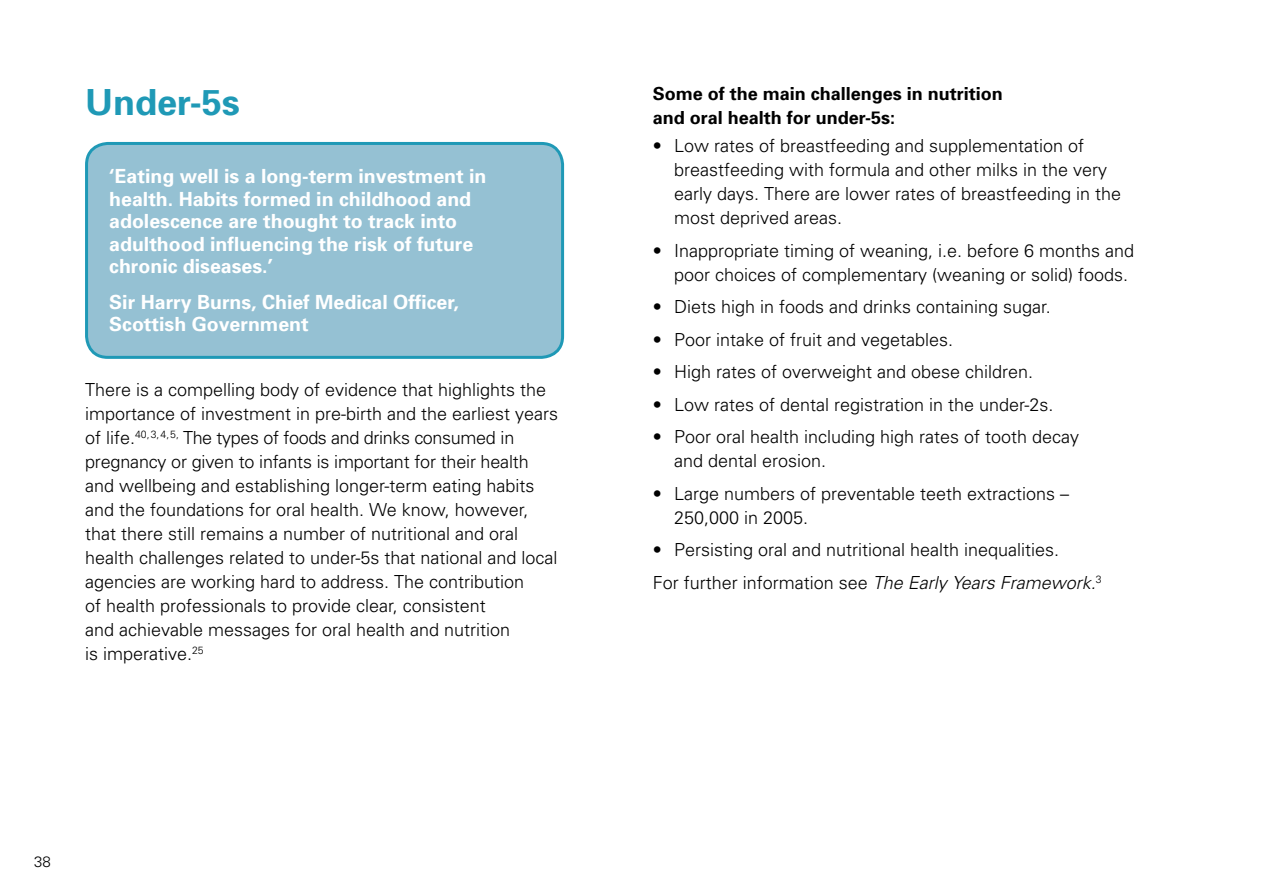
<style>
.page{position:relative;width:1263px;height:893px;background:#fff}
.page>*{position:absolute;margin:0;border:0;box-sizing:border-box;transform-origin:0 0}
.t1{font:700 36px "Univers";color:#1f99b6}
.t2{font:700 19.5px/22.5px "Univers";color:#fff}
.t3{font:300 18px/24px "Univers";color:#000}
.t4{font:700 18px/24px "Univers";color:#000}
.t5{font:300 15px "Univers";color:#000}
.s1{font-style:italic}
</style>
<div class="page">
<div style="left:87px;top:143px;width:476px;height:214px;background:#95c1d3;border-radius:21px"></div>
<div style="left:85px;top:142px;width:479px;height:217px;border:3px solid #1f99b6;border-radius:21px"></div>
<h1 class="t1" style="left:85px;top:79px;width:156px">Under-5s</h1>
<p class="t2" style="left:109px;top:165px;width:379px">‘Eating well is a long-term investment in health. Habits formed in childhood and adolescence are thought to track into adulthood influencing the risk of future chronic diseases.’</p>
<p class="t2" style="left:109px;top:290px;width:351px">Sir Harry Burns, Chief Medical Officer,<br>Scottish Government</p>
<p class="t3" style="left:85px;top:377px;width:475px">There is a compelling body of evidence that highlights the importance of investment in pre-birth and the earliest years of life.<sup>40,3,4,5,</sup> The types of foods and drinks consumed in pregnancy or given to infants is important for their health and wellbeing and establishing longer-term eating habits and the foundations for oral health. We know, however, that there still remains a number of nutritional and oral health challenges related to under-5s that national and local agencies are working hard to address. The contribution<br>of health professionals to provide clear, consistent<br>and achievable messages for oral health and nutrition<br>is imperative.<sup>25</sup></p>
<p class="t5" style="left:34px;top:852px;width:18px">38</p>
<p class="t4" style="left:653px;top:81px;width:352px">Some of the main challenges in nutrition and oral health for under-5s:</p>
<p class="t3" style="left:674px;top:133px;width:449px;text-indent:-21px">• Low rates of breastfeeding and supplementation of breastfeeding with formula and other milks in the very early days. There are lower rates of breastfeeding in the most deprived areas.</p>
<p class="t3" style="left:674px;top:238px;width:462px;text-indent:-21px">• Inappropriate timing of weaning, i.e. before 6 months and poor choices of complementary (weaning or solid) foods.</p>
<p class="t3" style="left:653px;top:294px;width:400px">• Diets high in foods and drinks containing sugar.</p>
<p class="t3" style="left:653px;top:327px;width:302px">• Poor intake of fruit and vegetables.</p>
<p class="t3" style="left:653px;top:359px;width:382px">• High rates of overweight and obese children.</p>
<p class="t3" style="left:653px;top:392px;width:402px">• Low rates of dental registration in the under-2s.</p>
<p class="t3" style="left:674px;top:424px;width:407px;text-indent:-21px">• Poor oral health including high rates of tooth decay and dental erosion.</p>
<p class="t3" style="left:674px;top:481px;width:397px;text-indent:-21px">• Large numbers of preventable teeth extractions –<br>250,000 in 2005.</p>
<p class="t3" style="left:653px;top:533px;width:450px;line-height:32.5px">• Persisting oral and nutritional health inequalities.<br>For further information see <span class="s1">The Early Years Framework.</span><sup>3</sup></p>
</div>
